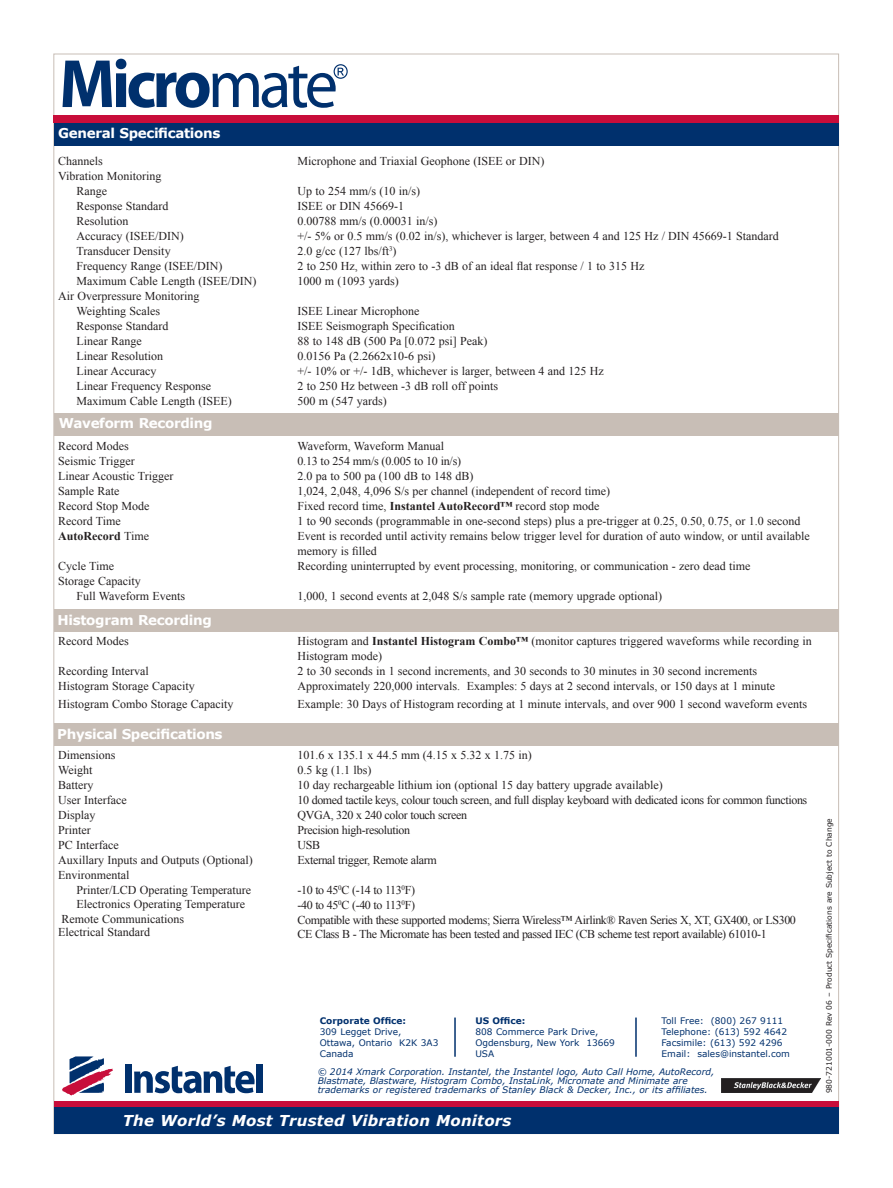
<style>
.page{position:relative;width:893px;height:1188px;background:#fff}
.page>*{position:absolute;margin:0;border:0;box-sizing:border-box;transform-origin:0 0}
.t1{font:italic 700 15px "Verdana";letter-spacing:.015em;color:#fff}
.t2{font:700 13.5px "Verdana";letter-spacing:-.025em;color:#fff}
.t3{font:12px/15px "Times New Roman";color:#231f20}
.t4{font:12px "Times New Roman";letter-spacing:-.03em;color:#231f20}
.t5{font:12px "Times New Roman";letter-spacing:-.02em;color:#231f20}
.t6{font:700 12px "Times New Roman";color:#231f20}
.t7{font:italic 9px/9px "Verdana";color:#00306d}
.t8{font:9px/10.8px "Verdana";color:#00306d}
.t9{font:700 9px "Verdana";color:#00306d}
.t10{font:7.5px "Verdana";color:#231f20}
.s1{font-weight:400}
.s2{font-weight:700}
</style>
<div class="page">
<div style="left:54px;top:123px;width:785px;height:23px;background:#00306d"></div>
<div style="left:54px;top:116px;width:785px;height:7px;background:#c80d3a"></div>
<div style="left:54px;top:1107px;width:785px;height:27px;background:#00306d"></div>
<div style="left:54px;top:1101px;width:785px;height:6px;background:#c80d3a"></div>
<hr style="left:454px;top:1018px;width:2px;height:39px;background:#00306d">
<hr style="left:635px;top:1018px;width:2px;height:39px;background:#00306d">
<img style="left:721px;top:1078px;width:99px;height:15px">
<div style="left:125px;top:1065px;width:7px;height:28px;background:#00306d"></div>
<svg style="left:134px;top:1066px;width:121px;height:27px"></svg>
<div style="left:256px;top:1065px;width:7px;height:28px;background:#00306d"></div>
<svg style="left:62px;top:1056px;width:51px;height:39px"></svg>
<svg style="left:63px;top:59px;width:285px;height:49px"></svg>
<div style="left:54px;top:413px;width:785px;height:22px;background:#c8beb6"></div>
<div style="left:54px;top:609px;width:785px;height:23px;background:#c8beb6"></div>
<div style="left:54px;top:723px;width:785px;height:23px;background:#c8beb6"></div>
<p class="t2" style="left:58px;top:124px;width:164px">General Specifications</p>
<p class="t3" style="left:58px;top:154px;width:46px">Channels</p>
<p class="t3" style="left:58px;top:169px;width:105px">Vibration Monitoring</p>
<p class="t3" style="left:76px;top:184px;width:32px">Range</p>
<p class="t3" style="left:76px;top:199px;width:93px">Response Standard</p>
<p class="t3" style="left:76px;top:214px;width:54px">Resolution</p>
<p class="t3" style="left:76px;top:229px;width:109px">Accuracy (ISEE/DIN)</p>
<p class="t3" style="left:76px;top:244px;width:96px">Transducer Density</p>
<p class="t3" style="left:76px;top:259px;width:147px">Frequency Range (ISEE/DIN)</p>
<p class="t3" style="left:76px;top:274px;width:181px">Maximum Cable Length (ISEE/DIN)</p>
<p class="t3" style="left:58px;top:289px;width:143px">Air Overpressure Monitoring</p>
<p class="t3" style="left:76px;top:304px;width:85px">Weighting Scales</p>
<p class="t3" style="left:76px;top:319px;width:93px">Response Standard</p>
<p class="t3" style="left:76px;top:334px;width:67px">Linear Range</p>
<p class="t3" style="left:76px;top:349px;width:88px">Linear Resolution</p>
<p class="t3" style="left:76px;top:364px;width:81px">Linear Accuracy</p>
<p class="t3" style="left:76px;top:379px;width:136px">Linear Frequency Response</p>
<p class="t3" style="left:76px;top:394px;width:157px">Maximum Cable Length (ISEE)</p>
<p class="t3" style="left:58px;top:439px;width:72px">Record Modes</p>
<p class="t3" style="left:58px;top:454px;width:78px">Seismic Trigger</p>
<p class="t3" style="left:58px;top:469px;width:117px">Linear Acoustic Trigger</p>
<p class="t3" style="left:58px;top:484px;width:63px">Sample Rate</p>
<p class="t3" style="left:58px;top:499px;width:93px">Record Stop Mode</p>
<p class="t3" style="left:58px;top:514px;width:64px">Record Time</p>
<p class="t6" style="left:58px;top:528px;width:92px">AutoRecord <span class="s1">Time</span></p>
<p class="t3" style="left:58px;top:559px;width:57px">Cycle Time</p>
<p class="t3" style="left:58px;top:574px;width:84px">Storage Capacity</p>
<p class="t3" style="left:76px;top:589px;width:110px">Full Waveform Events</p>
<p class="t3" style="left:58px;top:634px;width:72px">Record Modes</p>
<p class="t3" style="left:58px;top:664px;width:92px">Recording Interval</p>
<p class="t3" style="left:58px;top:679px;width:138px">Histogram Storage Capacity</p>
<p class="t3" style="left:58px;top:697px;width:177px">Histogram Combo Storage Capacity</p>
<p class="t2" style="left:59px;top:414px;width:155px">Waveform Recording</p>
<p class="t2" style="left:58px;top:610px;width:156px">Histogram Recording</p>
<p class="t2" style="left:57px;top:724px;width:167px">Physical Specifications</p>
<p class="t3" style="left:58px;top:748px;width:59px">Dimensions</p>
<p class="t3" style="left:58px;top:763px;width:36px">Weight</p>
<p class="t3" style="left:58px;top:778px;width:37px">Battery</p>
<p class="t3" style="left:58px;top:793px;width:70px">User Interface</p>
<p class="t3" style="left:58px;top:808px;width:39px">Display</p>
<p class="t3" style="left:58px;top:823px;width:34px">Printer</p>
<p class="t3" style="left:58px;top:838px;width:62px">PC Interface</p>
<p class="t3" style="left:58px;top:853px;width:196px">Auxillary Inputs and Outputs (Optional)</p>
<p class="t3" style="left:58px;top:868px;width:73px">Environmental</p>
<p class="t3" style="left:76px;top:883px;width:176px">Printer/LCD Operating Temperature</p>
<p class="t3" style="left:76px;top:896px;width:170px">Electronics Operating Temperature</p>
<p class="t3" style="left:62px;top:911px;width:124px">Remote Communications</p>
<p class="t3" style="left:58px;top:925px;width:93px">Electrical Standard</p>
<p class="t3" style="left:297px;top:154px;width:249px">Microphone and Triaxial Geophone (ISEE or DIN)</p>
<p class="t3" style="left:297px;top:184px;width:124px">Up to 254 mm/s (10 in/s)</p>
<p class="t3" style="left:297px;top:199px;width:108px">ISEE or DIN 45669-1</p>
<p class="t3" style="left:297px;top:214px;width:141px">0.00788 mm/s (0.00031 in/s)</p>
<p class="t3" style="left:297px;top:229px;width:483px">+/- 5% or 0.5 mm/s (0.02 in/s), whichever is larger, between 4 and 125 Hz / DIN 45669-1 Standard</p>
<p class="t3" style="left:297px;top:244px;width:101px">2.0 g/cc (127 lbs/ft<sup>3</sup>)</p>
<p class="t3" style="left:297px;top:259px;width:349px">2 to 250 Hz, within zero to -3 dB of an ideal flat response / 1 to 315 Hz</p>
<p class="t3" style="left:297px;top:274px;width:103px">1000 m (1093 yards)</p>
<p class="t3" style="left:297px;top:304px;width:123px">ISEE Linear Microphone</p>
<p class="t3" style="left:297px;top:319px;width:159px">ISEE Seismograph Specification</p>
<p class="t3" style="left:297px;top:334px;width:192px">88 to 148 dB (500 Pa [0.072 psi] Peak)</p>
<p class="t3" style="left:297px;top:349px;width:139px">0.0156 Pa (2.2662x10-6 psi)</p>
<p class="t3" style="left:297px;top:364px;width:308px">+/- 10% or +/- 1dB, whichever is larger, between 4 and 125 Hz</p>
<p class="t3" style="left:297px;top:379px;width:202px">2 to 250 Hz between -3 dB roll off points</p>
<p class="t3" style="left:297px;top:394px;width:91px">500 m (547 yards)</p>
<p class="t3" style="left:297px;top:439px;width:148px">Waveform, Waveform Manual</p>
<p class="t5" style="left:297px;top:453px;width:165px">0.13 to 254 mm/s (0.005 to 10 in/s)</p>
<p class="t3" style="left:297px;top:469px;width:178px">2.0 pa to 500 pa (100 dB to 148 dB)</p>
<p class="t3" style="left:297px;top:484px;width:314px">1,024, 2,048, 4,096 S/s per channel (independent of record time)</p>
<p class="t3" style="left:297px;top:499px;width:304px">Fixed record time, <span class="s2">Instantel AutoRecord™</span> record stop mode</p>
<p class="t3" style="left:297px;top:514px;width:504px">1 to 90 seconds (programmable in one-second steps) plus a pre-trigger at 0.25, 0.50, 0.75, or 1.0 second</p>
<p class="t3" style="left:297px;top:529px;width:514px">Event is recorded until activity remains below trigger level for duration of auto window, or until available</p>
<p class="t3" style="left:297px;top:544px;width:81px">memory is filled</p>
<p class="t3" style="left:297px;top:559px;width:454px">Recording uninterrupted by event processing, monitoring, or communication - zero dead time</p>
<p class="t3" style="left:297px;top:589px;width:366px">1,000, 1 second events at 2,048 S/s sample rate (memory upgrade optional)</p>
<p class="t3" style="left:297px;top:634px;width:516px">Histogram and <span class="s2">Instantel Histogram Combo™</span> (monitor captures triggered waveforms while recording in<br>Histogram mode)</p>
<p class="t3" style="left:297px;top:664px;width:461px">2 to 30 seconds in 1 second increments, and 30 seconds to 30 minutes in 30 second increments</p>
<p class="t3" style="left:297px;top:679px;width:479px">Approximately 220,000 intervals. Examples: 5 days at 2 second intervals, or 150 days at 1 minute</p>
<p class="t3" style="left:297px;top:697px;width:511px">Example: 30 Days of Histogram recording at 1 minute intervals, and over 900 1 second waveform events</p>
<p class="t3" style="left:297px;top:748px;width:236px">101.6 x 135.1 x 44.5 mm (4.15 x 5.32 x 1.75 in)</p>
<p class="t3" style="left:297px;top:763px;width:75px">0.5 kg (1.1 lbs)</p>
<p class="t3" style="left:297px;top:778px;width:367px">10 day rechargeable lithium ion (optional 15 day battery upgrade available)</p>
<p class="t4" style="left:297px;top:792px;width:511px">10 domed tactile keys, colour touch screen, and full display keyboard with dedicated icons for common functions</p>
<p class="t4" style="left:297px;top:807px;width:171px">QVGA, 320 x 240 color touch screen</p>
<p class="t4" style="left:297px;top:822px;width:114px">Precision high-resolution</p>
<p class="t3" style="left:297px;top:838px;width:24px">USB</p>
<p class="t4" style="left:297px;top:852px;width:141px">External trigger, Remote alarm</p>
<p class="t4" style="left:297px;top:882px;width:119px">-10 to 45<sup>0</sup>C (-14 to 113<sup>0</sup>F)</p>
<p class="t4" style="left:297px;top:897px;width:119px">-40 to 45<sup>0</sup>C (-40 to 113<sup>0</sup>F)</p>
<p class="t4" style="left:297px;top:912px;width:500px">Compatible with these supported modems; Sierra Wireless™ Airlink® Raven Series X, XT, GX400, or LS300</p>
<p class="t4" style="left:297px;top:926px;width:471px">CE Class B - The Micromate has been tested and passed IEC (CB scheme test report available) 61010-1</p>
<p class="t9" style="left:320px;top:1015px;width:88px">Corporate Office:</p>
<p class="t8" style="left:320px;top:1026px;width:120px">309 Legget Drive,<br>Ottawa, Ontario K2K 3A3<br>Canada</p>
<p class="t8" style="left:662px;top:1016px;width:130px">Toll Free: (800) 267 9111<br>Telephone: (613) 592 4642<br>Facsimile: (613) 592 4296<br>Email: sales@instantel.com</p>
<p class="t9" style="left:475px;top:1015px;width:51px">US Office:</p>
<p class="t8" style="left:475px;top:1026px;width:141px">808 Commerce Park Drive,<br>Ogdensburg, New York 13669<br>USA</p>
<p class="t7" style="left:318px;top:1068px;width:398px">© 2014 Xmark Corporation. Instantel, the Instantel logo, Auto Call Home, AutoRecord,<br>Blastmate, Blastware, Histogram Combo, InstaLink, Micromate and Minimate are trademarks or registered trademarks of Stanley Black &amp; Decker, Inc., or its affiliates.</p>
<p class="t1" style="left:123px;top:1110px;width:390px">The World’s Most Trusted Vibration Monitors</p>
<p class="t10" style="left:824px;top:1093px;width:277px;rotate:-90deg">980-721001-000 Rev 06 – Product Specifications are Subject to Change</p>
</div>
